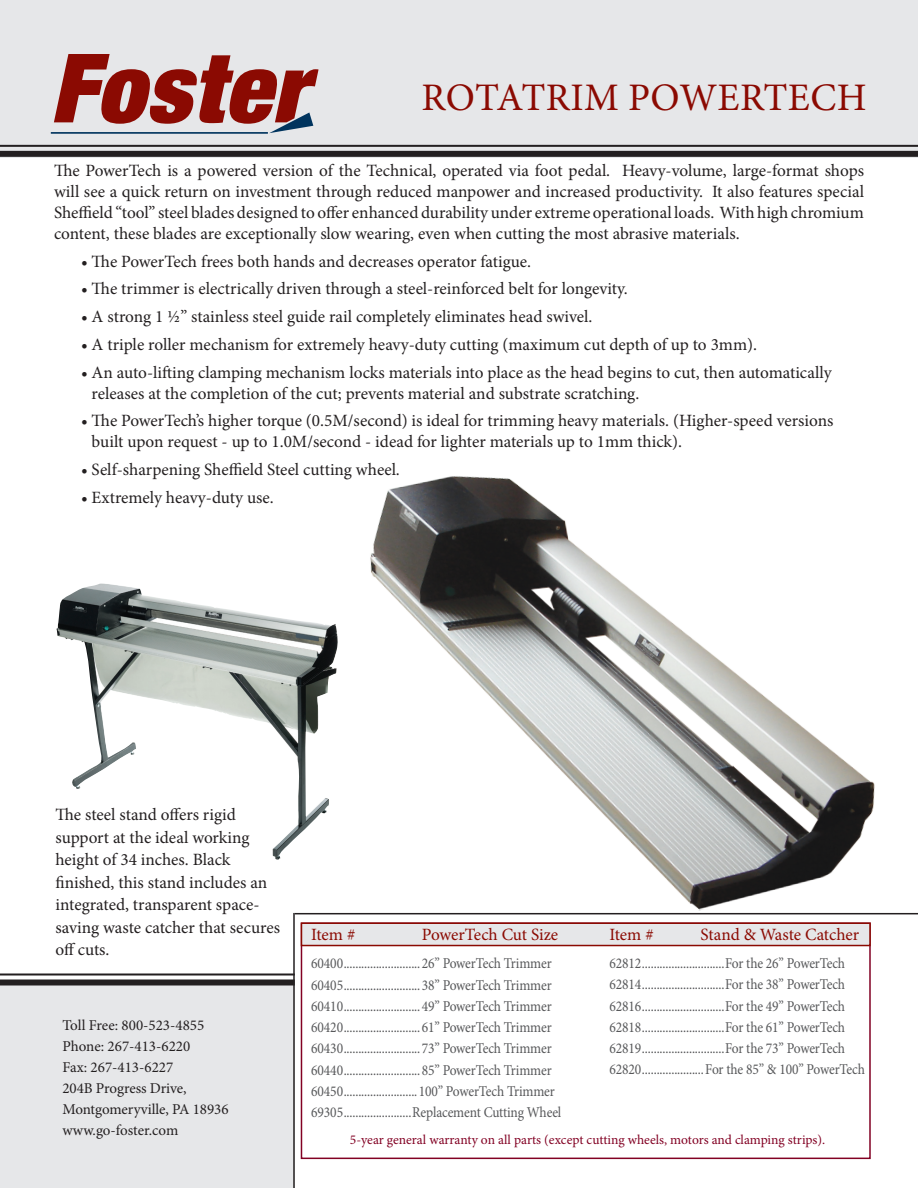
<style>
.page{position:relative;width:918px;height:1188px;background:#fff}
.page>*{position:absolute;margin:0;border:0;box-sizing:border-box;transform-origin:0 0}
.t1{font:39px "Minion Pro";letter-spacing:.01em;color:#8b0a02}
.body{font:17.25px/22.5px "Minion Pro";color:#231f20}
.Heads{font:17.25px "Minion Pro";letter-spacing:-.005em;color:#8b0a02}
.specs{font:15px "Minion Pro";letter-spacing:-.01em;color:#57585a;scale:.9 1}
.body-2{font:15px/21px "Minion Pro";letter-spacing:-.005em;color:#231f20}
.body-3{font:13.5px "Minion Pro";letter-spacing:-.005em;color:#820123}
</style>
<div class="page">
<div style="left:0;top:0;width:918px;height:157px;background:#e6e7e9"></div>
<div style="left:0;top:986px;width:295px;height:202px;background:#e6e7e9"></div>
<hr style="left:51px;top:132px;width:217px;height:2px;background:#00345e">
<svg style="left:54px;top:54px;width:265px;height:79px"></svg>
<hr style="left:0;top:145px;width:918px;height:2px;background:#231f20">
<div style="left:0;top:151px;width:918px;height:6px;background:#231f20"></div>
<hr style="left:0;top:973px;width:295px;height:3px;background:#231f20">
<div style="left:0;top:980px;width:295px;height:6px;background:#231f20"></div>
<hr style="left:293px;top:913px;width:2px;height:275px;background:#231f20">
<hr style="left:295px;top:913px;width:623px;height:1px;background:#231f20">
<div style="left:301px;top:922px;width:570px;height:237px;background:#fff;border:2px solid #820123"></div>
<img style="left:301px;top:476px;width:617px;height:479px">
<img style="left:56px;top:584px;width:283px;height:276px">
<p class="t1" style="left:421px;top:71px;width:447px">ROTATRIM POWERTECH</p>
<p class="body" style="left:54px;top:160px;width:812px;line-height:21px;text-align:justify">The PowerTech is a powered version of the Technical, operated via foot pedal. Heavy-volume, large-format shops will see a quick return on investment through reduced manpower and increased productivity. It also features special Sheffield “tool” steel blades designed to offer enhanced durability under extreme operational loads. With high chromium content, these blades are exceptionally slow wearing, even when cutting the most abrasive materials.</p>
<p class="body" style="left:81px;top:250px;width:452px">• The PowerTech frees both hands and decreases operator fatigue.</p>
<p class="body" style="left:81px;top:278px;width:548px">• The trimmer is electrically driven through a steel-reinforced belt for longevity.</p>
<p class="body" style="left:81px;top:305px;width:513px">• A strong 1 ½” stainless steel guide rail completely eliminates head swivel.</p>
<p class="body" style="left:81px;top:333px;width:678px">• A triple roller mechanism for extremely heavy-duty cutting (maximum cut depth of up to 3mm).</p>
<p class="body" style="left:92px;top:362px;width:741px;line-height:21px;text-indent:-11px">• An auto-lifting clamping mechanism locks materials into place as the head begins to cut, then automatically releases at the completion of the cut; prevents material and substrate scratching.</p>
<p class="body" style="left:92px;top:410px;width:743px;line-height:21px;text-indent:-11px">• The PowerTech’s higher torque (0.5M/second) is ideal for trimming heavy materials. (Higher-speed versions built upon request - up to 1.0M/second - idead for lighter materials up to 1mm thick).</p>
<p class="body" style="left:81px;top:458px;width:320px">• Self-sharpening Sheffield Steel cutting wheel.</p>
<p class="body" style="left:81px;top:486px;width:194px">• Extremely heavy-duty use.</p>
<p class="body" style="left:56px;top:803px;width:226px">The steel stand offers rigid support at the ideal working height of 34 inches. Black finished, this stand includes an integrated, transparent space&shy;saving waste catcher that secures off cuts.</p>
<p class="body-2" style="left:63px;top:1015px;width:143px">Toll Free: 800-523-4855<br>Phone: 267-413-6220<br>Fax: 267-413-6227</p>
<p class="body-2" style="left:63px;top:1078px;width:168px">204B Progress Drive,<br>Montgomeryville, PA 18936 www.go-foster.com</p>
<p class="Heads" style="left:311px;top:923px;width:46px">Item #</p>
<p class="Heads" style="left:422px;top:923px;width:138px">PowerTech Cut Size</p>
<p class="specs" style="left:311px;top:954px;width:269px">60400..........................26” PowerTech Trimmer</p>
<p class="specs" style="left:311px;top:975px;width:269px">60405..........................38” PowerTech Trimmer</p>
<p class="specs" style="left:311px;top:996px;width:269px">60410..........................49” PowerTech Trimmer</p>
<p class="specs" style="left:311px;top:1017px;width:269px">60420..........................61” PowerTech Trimmer</p>
<p class="specs" style="left:311px;top:1039px;width:269px">60430..........................73” PowerTech Trimmer</p>
<p class="specs" style="left:311px;top:1060px;width:269px">60440..........................85” PowerTech Trimmer</p>
<p class="specs" style="left:311px;top:1081px;width:272px">60450.........................100” PowerTech Trimmer</p>
<p class="specs" style="left:311px;top:1102px;width:279px">69305.......................Replacement Cutting Wheel</p>
<p class="Heads" style="left:610px;top:923px;width:46px">Item #</p>
<p class="Heads" style="left:701px;top:923px;width:160px">Stand &amp; Waste Catcher</p>
<p class="specs" style="left:610px;top:953px;width:263px">62812............................For the 26” PowerTech</p>
<p class="specs" style="left:610px;top:975px;width:263px">62814............................For the 38” PowerTech</p>
<p class="specs" style="left:610px;top:996px;width:263px">62816............................For the 49” PowerTech</p>
<p class="specs" style="left:610px;top:1017px;width:263px">62818............................For the 61” PowerTech</p>
<p class="specs" style="left:610px;top:1038px;width:263px">62819............................For the 73” PowerTech</p>
<p class="specs" style="left:610px;top:1060px;width:285px">62820.....................For the 85” &amp; 100” PowerTech</p>
<p class="body-3" style="left:350px;top:1131px;width:477px">5-year general warranty on all parts (except cutting wheels, motors and clamping strips).</p>
</div>
